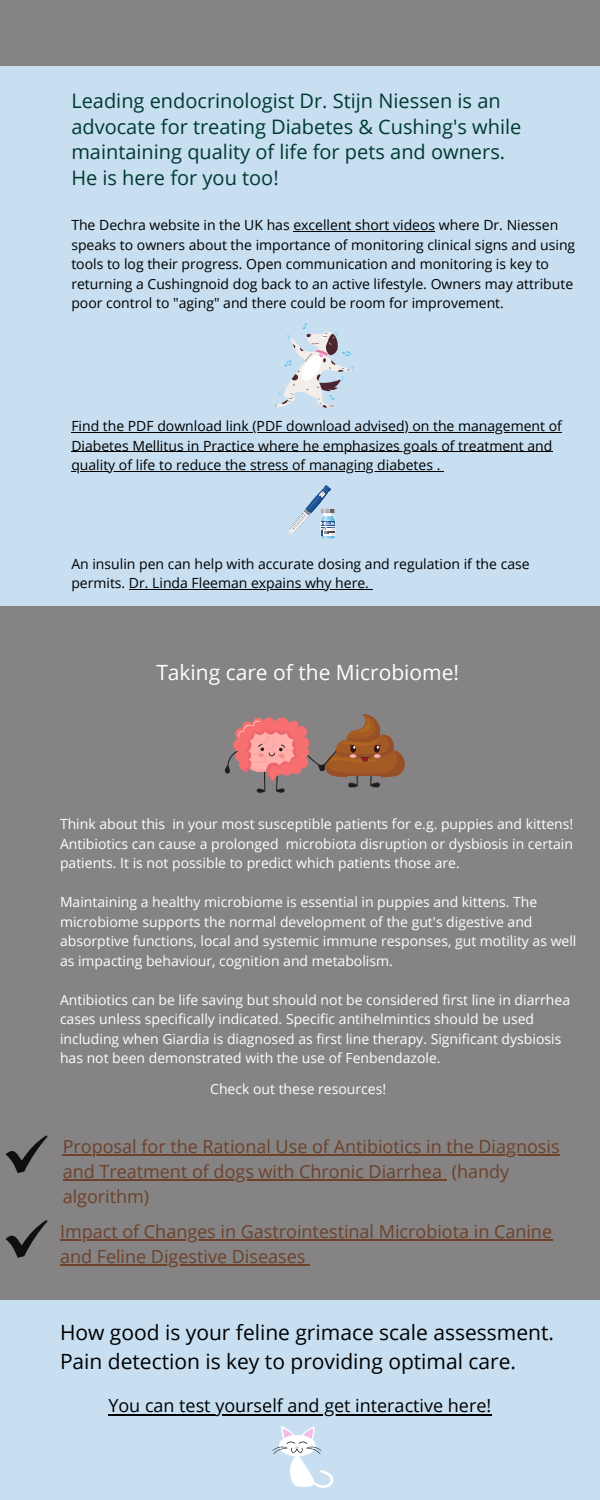
<style>
.page{position:relative;width:600px;height:1500px;background:#858383}
.page>*{position:absolute;margin:0;border:0;box-sizing:border-box;transform-origin:0 0}
.t1{font:21px/29.2px "Open Sans";color:#000}
.t2{font:21px "Open Sans";color:#fff}
.t3{font:20px/25.5px "Open Sans";color:#003b31}
.t4{font:18px/24.8px "Open Sans";color:#6d412a}
.t5{font:18px "Open Sans";color:#000}
.t6{font:14px/19.5px "Open Sans";color:#fff}
.t7{font:14px/19.5px "Open Sans";color:#000}
</style>
<div class="page">
<div style="left:0;top:67px;width:600px;height:539px;background:#c7dff1"></div>
<svg style="left:284px;top:485px;width:52px;height:55px"></svg>
<svg style="left:274px;top:323px;width:80px;height:85px"></svg>
<svg style="left:225px;top:714px;width:180px;height:79px"></svg>
<img style="left:347px;top:777px;width:33px;height:16px">
<div style="left:0;top:1300px;width:600px;height:200px;background:#c7dff1"></div>
<svg style="left:6px;top:1136px;width:41px;height:37px"></svg>
<svg style="left:6px;top:1220px;width:41px;height:38px"></svg>
<svg style="left:272px;top:1426px;width:62px;height:62px"></svg>
<hr style="left:71px;top:432px;width:491px;height:1px;background:#000">
<hr style="left:71px;top:452px;width:481px;height:1px;background:#000">
<hr style="left:71px;top:471px;width:369px;height:1px;background:#000">
<hr style="left:129px;top:589px;width:240px;height:1px;background:#000">
<hr style="left:293px;top:231px;width:142px;height:1px;background:#000">
<hr style="left:60px;top:1239px;width:493px;height:2px;background:#6d412a">
<hr style="left:60px;top:1264px;width:246px;height:2px;background:#6d412a">
<hr style="left:63px;top:1155px;width:497px;height:1px;background:#6d412a">
<hr style="left:63px;top:1179px;width:379px;height:2px;background:#6d412a">
<hr style="left:108px;top:1414px;width:384px;height:1px;background:#000">
<p class="t3" style="left:71px;top:88px;width:452px">Leading endocrinologist Dr. Stijn Niessen is an advocate for treating Diabetes &amp; Cushing's while maintaining quality of life for pets and owners.</p>
<p class="t3" style="left:71px;top:164px;width:209px">He is here for you too!</p>
<p class="t7" style="left:71px;top:215px;width:505px">The Dechra website in the UK has excellent short videos where Dr. Niessen speaks to owners about the importance of monitoring clinical signs and using tools to log their progress. Open communication and monitoring is key to returning a Cushingnoid dog back to an active lifestyle. Owners may attribute poor control to "aging" and there could be room for improvement.</p>
<p class="t7" style="left:71px;top:416px;width:492px">Find the PDF download link (PDF download advised) on the management of<br>Diabetes Mellitus in Practice where he emphasizes goals of treatment and quality of life to reduce the stress of managing diabetes .</p>
<p class="t7" style="left:71px;top:553px;width:460px">An insulin pen can help with accurate dosing and regulation if the case permits. Dr. Linda Fleeman expains why here.</p>
<p class="t2" style="left:156px;top:658px;width:304px">Taking care of the Microbiome!</p>
<p class="t6" style="left:60px;top:814px;width:515px;text-align:justify">Think about this in your most susceptible patients for e.g. puppies and kittens!<br>Antibiotics can cause a prolonged microbiota disruption or dysbiosis in certain patients. It is not possible to predict which patients those are.</p>
<p class="t6" style="left:60px;top:892px;width:518px">Maintaining a healthy microbiome is essential in puppies and kittens. The microbiome supports the normal development of the gut's digestive and absorptive functions, local and systemic immune responses, gut motility as well as impacting behaviour, cognition and metabolism.</p>
<p class="t6" style="left:60px;top:989px;width:512px">Antibiotics can be life saving but should not be considered first line in diarrhea cases unless specifically indicated. Specific antihelmintics should be used including when Giardia is diagnosed as first line therapy. Significant dysbiosis has not been demonstrated with the use of Fenbendazole.</p>
<p class="t6" style="left:210px;top:1079px;width:177px">Check out these resources!</p>
<p class="t4" style="left:63px;top:1134px;width:498px">Proposal for the Rational Use of Antibiotics in the Diagnosis and Treatment of dogs with Chronic Diarrhea (handy algorithm)</p>
<p class="t4" style="left:60px;top:1218px;width:494px">Impact of Changes in Gastrointestinal Microbiota in Canine and Feline Digestive Diseases</p>
<p class="t1" style="left:60px;top:1317px;width:496px">How good is your feline grimace scale assessment.<br>Pain detection is key to providing optimal care.</p>
<p class="t5" style="left:108px;top:1393px;width:384px">You can test yourself and get interactive here!</p>
</div>
